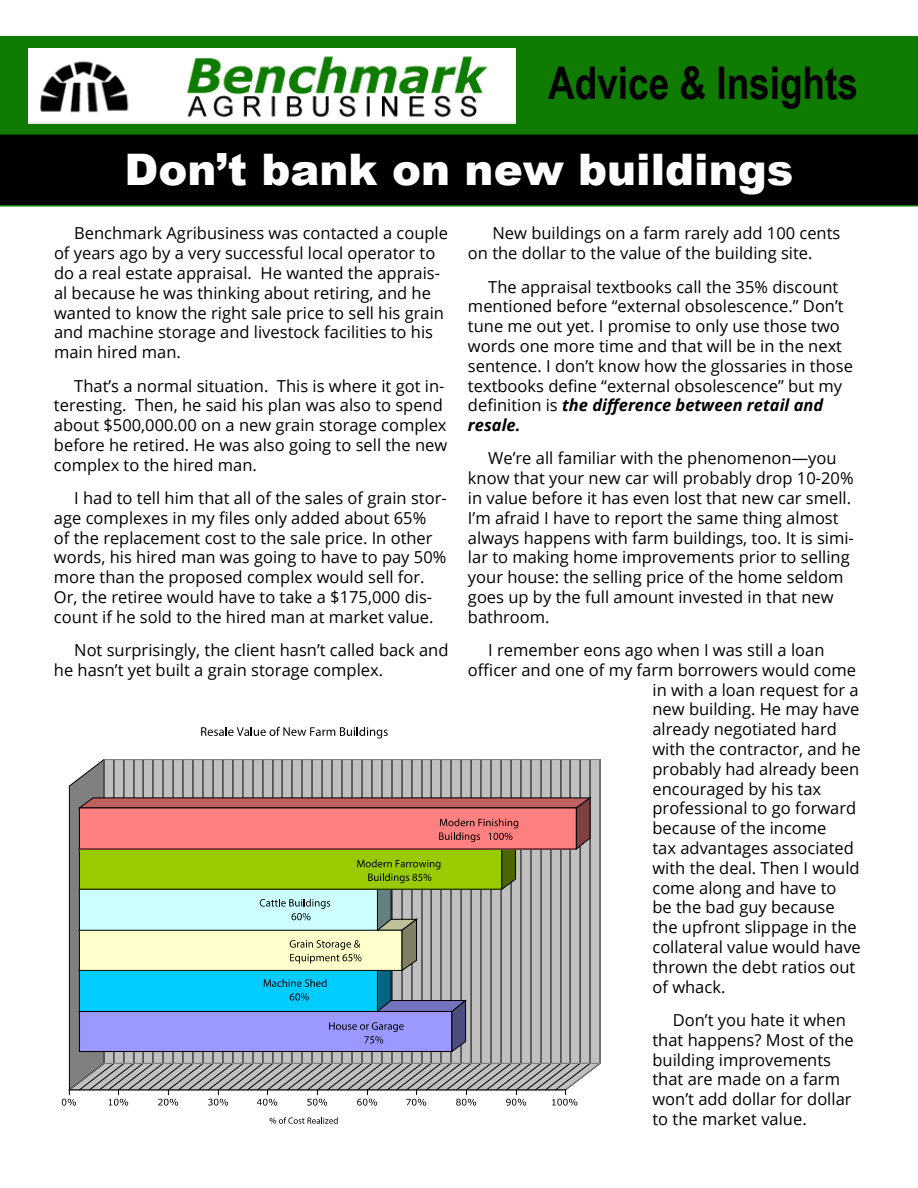
<style>
.page{position:relative;width:918px;height:1188px;background:#fff}
.page>*{position:absolute;margin:0;border:0;box-sizing:border-box;transform-origin:0 0}
.t1{font:700 45px "Arial Narrow";color:#000}
.t2{font:900 43.5px "Arial";color:#fff}
.t3{font:16.5px/19.8px "Open Sans";color:#000}
.s1{font-weight:700;font-style:italic}
</style>
<div class="page">
<div style="left:0;top:37px;width:918px;height:97px;background:#0f7b01"></div>
<div style="left:0;top:36px;width:918px;height:99px;border:2px solid #0f7b01"></div>
<img style="left:28px;top:48px;width:488px;height:76px">
<div style="left:0;top:133px;width:918px;height:74px;background:#000"></div>
<svg style="left:62px;top:759px;width:539px;height:347px;background:#a9aea4"></svg>
<svg style="left:270px;top:1117px;width:68px;height:7px"></svg>
<svg style="left:201px;top:727px;width:187px;height:12px"></svg>
<h1 class="t1" style="left:548px;top:49px;width:311px">Advice &amp; Insights</h1>
<h2 class="t2" style="left:125px;top:138px;width:670px">Don’t bank on new buildings</h2>
<p class="t3" style="left:54px;top:223px;width:396px;text-indent:20px">Benchmark Agribusiness was contacted a couple of years ago by a very successful local operator to do a real estate appraisal. He wanted the apprais&shy;al because he was thinking about retiring, and he wanted to know the right sale price to sell his grain and machine storage and livestock facilities to his main hired man.</p>
<p class="t3" style="left:54px;top:375px;width:395px;text-indent:20px">That’s a normal situation. This is where it got in&shy;teresting. Then, he said his plan was also to spend about $500,000.00 on a new grain storage complex before he retired. He was also going to sell the new complex to the hired man.</p>
<p class="t3" style="left:54px;top:488px;width:394px;text-indent:20px">I had to tell him that all of the sales of grain stor&shy;age complexes in my files only added about 65%<br>of the replacement cost to the sale price. In other words, his hired man was going to have to pay 50% more than the proposed complex would sell for.<br>Or, the retiree would have to take a $175,000 dis&shy;count if he sold to the hired man at market value.</p>
<p class="t3" style="left:54px;top:640px;width:396px;text-indent:20px">Not surprisingly, the client hasn’t called back and he hasn’t yet built a grain storage complex.</p>
<p class="t3" style="left:468px;top:223px;width:374px;text-indent:25px">New buildings on a farm rarely add 100 cents on the dollar to the value of the building site.</p>
<p class="t3" style="left:468px;top:276px;width:386px;text-indent:20px">The appraisal textbooks call the 35% discount mentioned before “external obsolescence.” Don’t tune me out yet. I promise to only use those two words one more time and that will be in the next sentence. I don’t know how the glossaries in those textbooks define “external obsolescence” but my definition is <span class="s1">the difference between retail and resale.</span></p>
<p class="t3" style="left:468px;top:448px;width:387px;text-indent:20px">We’re all familiar with the phenomenon—you know that your new car will probably drop 10-20% in value before it has even lost that new car smell.<br>I’m afraid I have to report the same thing almost always happens with farm buildings, too. It is simi&shy;lar to making home improvements prior to selling your house: the selling price of the home seldom goes up by the full amount invested in that new bathroom.</p>
<p class="t3" style="left:488px;top:640px;width:338px">I remember eons ago when I was still a loan</p>
<p class="t3" style="left:468px;top:660px;width:390px">officer and one of my farm borrowers would come</p>
<p class="t3" style="left:652px;top:679px;width:208px">in with a loan request for a</p>
<p class="t3" style="left:652px;top:699px;width:208px">new building. He may have</p>
<p class="t3" style="left:652px;top:719px;width:186px">already negotiated hard</p>
<p class="t3" style="left:652px;top:739px;width:210px">with the contractor, and he</p>
<p class="t3" style="left:652px;top:759px;width:208px">probably had already been</p>
<p class="t3" style="left:652px;top:778px;width:170px">encouraged by his tax</p>
<p class="t3" style="left:652px;top:798px;width:205px">professional to go forward</p>
<p class="t3" style="left:652px;top:818px;width:176px">because of the income</p>
<p class="t3" style="left:652px;top:838px;width:203px">tax advantages associated</p>
<p class="t3" style="left:652px;top:858px;width:209px">with the deal. Then I would</p>
<p class="t3" style="left:652px;top:877px;width:186px">come along and have to</p>
<p class="t3" style="left:652px;top:897px;width:184px">be the bad guy because</p>
<p class="t3" style="left:652px;top:917px;width:206px">the upfront slippage in the</p>
<p class="t3" style="left:652px;top:937px;width:210px">collateral value would have</p>
<p class="t3" style="left:652px;top:957px;width:204px">thrown the debt ratios out</p>
<p class="t3" style="left:652px;top:976px;width:74px">of whack.</p>
<p class="t3" style="left:652px;top:1010px;width:203px;text-indent:20px">Don’t you hate it when that happens? Most of the building improvements that are made on a farm won’t add dollar for dollar to the market value.</p>
</div>
